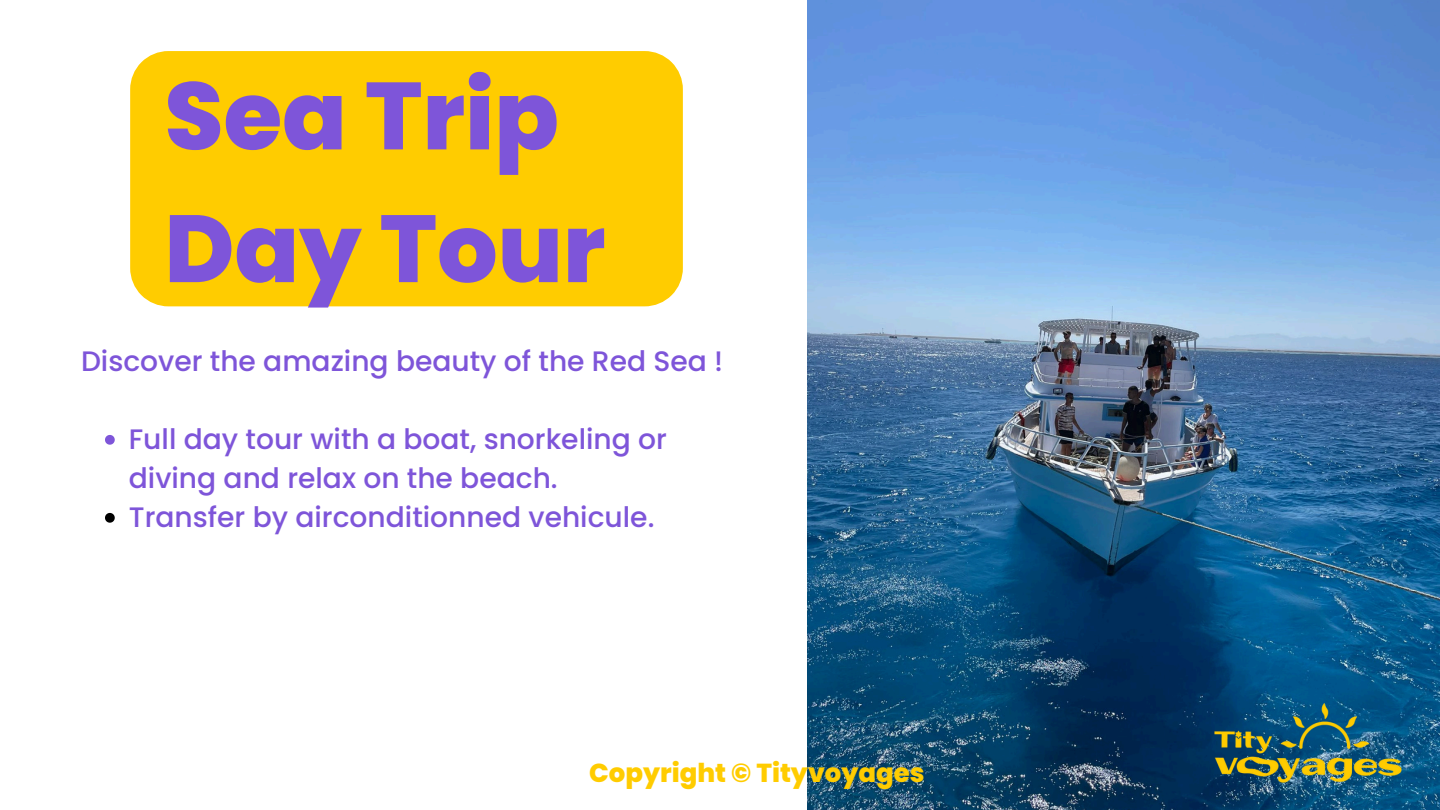
<style>
.page{position:relative;width:1440px;height:810px;background:#fff}
.page>*{position:absolute;margin:0;border:0;box-sizing:border-box;transform-origin:0 0}
.t1{font:800 95.2px/132.8px "Poppins";color:#7e55d9}
.t2{font:500 28.1px/39px "Poppins";color:#7e55d9}
.t3{font:800 26px "Poppins";color:#fc0}
</style>
<div class="page">
<img style="left:808px;top:0;width:632px;height:810px">
<div style="left:130px;top:51px;width:553px;height:255px;background:#fc0"></div>
<svg style="left:105px;top:435px;width:10px;height:10px"></svg>
<svg style="left:105px;top:513px;width:10px;height:10px"></svg>
<img style="left:1207px;top:693px;width:202px;height:100px">
<p class="t1" style="left:165px;top:50px;width:442px">Sea Trip<br>Day Tour</p>
<p class="t2" style="left:81px;top:342px;width:644px">Discover the amazing beauty of the Red Sea !</p>
<h1 class="t2" style="left:129px;top:420px;width:540px">Full day tour with a boat, snorkeling or diving and relax on the beach.</h1>
<h2 class="t2" style="left:129px;top:498px;width:527px">Transfer by airconditionned vehicule.</h2>
<h2 class="t3" style="left:589px;top:754px;width:337px">Copyright © Tityvoyages</h2>
</div>
